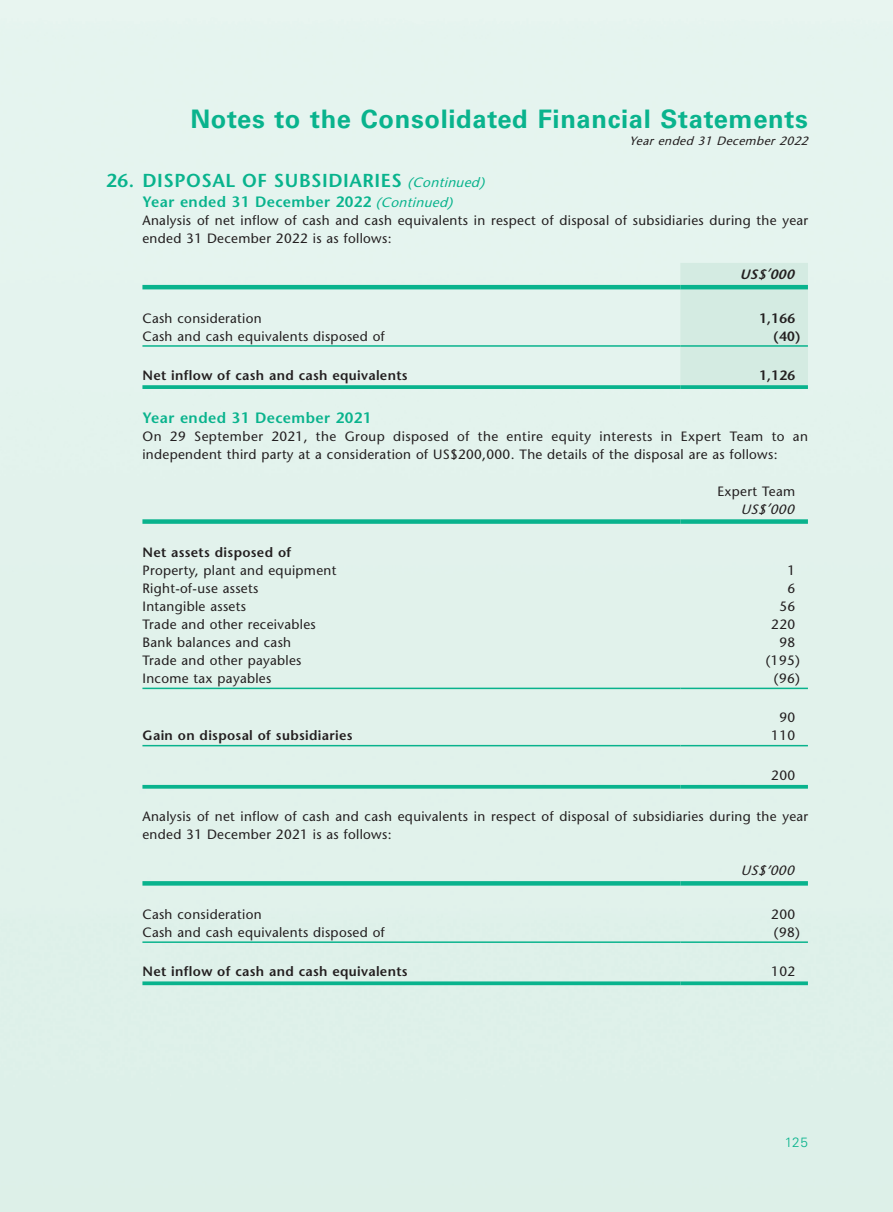
<style>
.page{position:relative;width:893px;height:1212px;background:#e1f2eb}
.page>*{position:absolute;margin:0;border:0;box-sizing:border-box;transform-origin:0 0}
.t1{font:700 25.5px "Univers LT Std";letter-spacing:.025em;color:#09b38d}
.t2{font:600 18.75px "Stone Sans Std";letter-spacing:.03em;color:#09b38d}
.t3{font:600 15px "Stone Sans Std";letter-spacing:.03em;color:#09b38d}
.t4{font:500 13.5px/18px "Stone Sans Std";letter-spacing:.025em;color:#231f20}
.t5{font:600 13.5px "Stone Sans Std";letter-spacing:.025em;color:#231f20}
.t6{font:italic 500 13.5px "Stone Sans Std";color:#231f20}
.t7{font:italic 600 13.5px "Stone Sans Std";color:#231f20}
.t8{font:300 13.5px "Univers LT Std";color:#09b38d}
.t9{font:italic 500 12px "Stone Sans Std";color:#231f20}
.s1{font-weight:500;font-style:italic;font-size:13.5px}
</style>
<div class="page">
<div style="left:680px;top:263px;width:128px;height:122px;background:#d4ebe2"></div>
<hr style="left:142px;top:285px;width:538px;height:4px;background:#09b38d">
<hr style="left:680px;top:285px;width:128px;height:4px;background:#09b38d">
<hr style="left:142px;top:345px;width:538px;height:2px;background:#09b38d">
<hr style="left:680px;top:345px;width:128px;height:2px;background:#09b38d">
<svg style="left:142px;top:385px;width:538px;height:4px;background:#16b692"></svg>
<svg style="left:680px;top:385px;width:128px;height:4px"></svg>
<div style="left:142px;top:519px;width:538px;height:5px;background:#09b38d"></div>
<div style="left:680px;top:519px;width:128px;height:5px;background:#09b38d"></div>
<hr style="left:142px;top:688px;width:538px;height:1px;background:#09b38d">
<hr style="left:680px;top:688px;width:128px;height:1px;background:#09b38d">
<hr style="left:142px;top:745px;width:538px;height:1px;background:#09b38d">
<hr style="left:680px;top:745px;width:128px;height:1px;background:#09b38d">
<svg style="left:142px;top:785px;width:538px;height:4px;background:#1ab894"></svg>
<svg style="left:680px;top:785px;width:128px;height:4px"></svg>
<svg style="left:142px;top:881px;width:538px;height:4px;background:#0fb48f"></svg>
<svg style="left:680px;top:881px;width:128px;height:4px"></svg>
<hr style="left:142px;top:941px;width:538px;height:2px;background:#09b38d">
<hr style="left:680px;top:941px;width:128px;height:2px;background:#09b38d">
<svg style="left:142px;top:981px;width:538px;height:4px;background:#20b997"></svg>
<svg style="left:680px;top:981px;width:128px;height:4px"></svg>
<h1 class="t1" style="left:190px;top:104px;width:619px">Notes to the Consolidated Financial Statements</h1>
<p class="t9" style="left:630px;top:134px;width:184px">Year ended 31 December 2022</p>
<h2 class="t2" style="left:106px;top:169px;width:384px">26. DISPOSAL OF SUBSIDIARIES <span class="s1">(Continued)</span></h2>
<p class="t3" style="left:142px;top:193px;width:316px">Year ended 31 December 2022 <span class="s1">(Continued)</span></p>
<p class="t4" style="left:142px;top:211px;width:667px">Analysis of net inflow of cash and cash equivalents in respect of disposal of subsidiaries during the year ended 31 December 2022 is as follows:</p>
<p class="t7" style="left:740px;top:266px;width:60px">US$’000</p>
<p class="t4" style="left:142px;top:309px;width:121px">Cash consideration</p>
<p class="t5" style="left:759px;top:310px;width:38px">1,166</p>
<p class="t4" style="left:142px;top:327px;width:244px">Cash and cash equivalents disposed of</p>
<p class="t5" style="left:773px;top:328px;width:29px">(40)</p>
<p class="t5" style="left:142px;top:367px;width:267px">Net inflow of cash and cash equivalents</p>
<p class="t5" style="left:759px;top:367px;width:38px">1,126</p>
<p class="t3" style="left:142px;top:409px;width:231px">Year ended 31 December 2021</p>
<p class="t4" style="left:142px;top:428px;width:667px">On 29 September 2021, the Group disposed of the entire equity interests in Expert Team to an independent third party at a consideration of US$200,000. The details of the disposal are as follows:</p>
<p class="t4" style="left:717px;top:482px;width:79px">Expert Team</p>
<p class="t6" style="left:741px;top:501px;width:59px">US$’000</p>
<p class="t5" style="left:142px;top:544px;width:150px">Net assets disposed of</p>
<p class="t4" style="left:142px;top:561px;width:195px">Property, plant and equipment</p>
<p class="t4" style="left:787px;top:561px;width:9px">1</p>
<p class="t4" style="left:142px;top:579px;width:117px">Right-of-use assets</p>
<p class="t4" style="left:787px;top:579px;width:9px">6</p>
<p class="t4" style="left:142px;top:597px;width:105px">Intangible assets</p>
<p class="t4" style="left:779px;top:597px;width:17px">56</p>
<p class="t4" style="left:142px;top:615px;width:175px">Trade and other receivables</p>
<p class="t4" style="left:771px;top:615px;width:25px">220</p>
<p class="t4" style="left:142px;top:633px;width:150px">Bank balances and cash</p>
<p class="t4" style="left:779px;top:633px;width:17px">98</p>
<p class="t4" style="left:142px;top:651px;width:161px">Trade and other payables</p>
<p class="t4" style="left:766px;top:651px;width:36px">(195)</p>
<p class="t4" style="left:142px;top:669px;width:130px">Income tax payables</p>
<p class="t4" style="left:774px;top:669px;width:27px">(96)</p>
<p class="t4" style="left:779px;top:709px;width:17px">90</p>
<p class="t5" style="left:142px;top:727px;width:212px">Gain on disposal of subsidiaries</p>
<p class="t4" style="left:771px;top:727px;width:25px">110</p>
<p class="t4" style="left:771px;top:766px;width:25px">200</p>
<p class="t4" style="left:142px;top:808px;width:667px">Analysis of net inflow of cash and cash equivalents in respect of disposal of subsidiaries during the year ended 31 December 2021 is as follows:</p>
<p class="t6" style="left:741px;top:863px;width:59px">US$’000</p>
<p class="t4" style="left:142px;top:905px;width:121px">Cash consideration</p>
<p class="t4" style="left:771px;top:905px;width:25px">200</p>
<p class="t4" style="left:142px;top:923px;width:244px">Cash and cash equivalents disposed of</p>
<p class="t4" style="left:774px;top:923px;width:27px">(98)</p>
<p class="t5" style="left:142px;top:963px;width:267px">Net inflow of cash and cash equivalents</p>
<p class="t4" style="left:771px;top:962px;width:25px">102</p>
<p class="t8" style="left:785px;top:1134px;width:25px">125</p>
</div>
